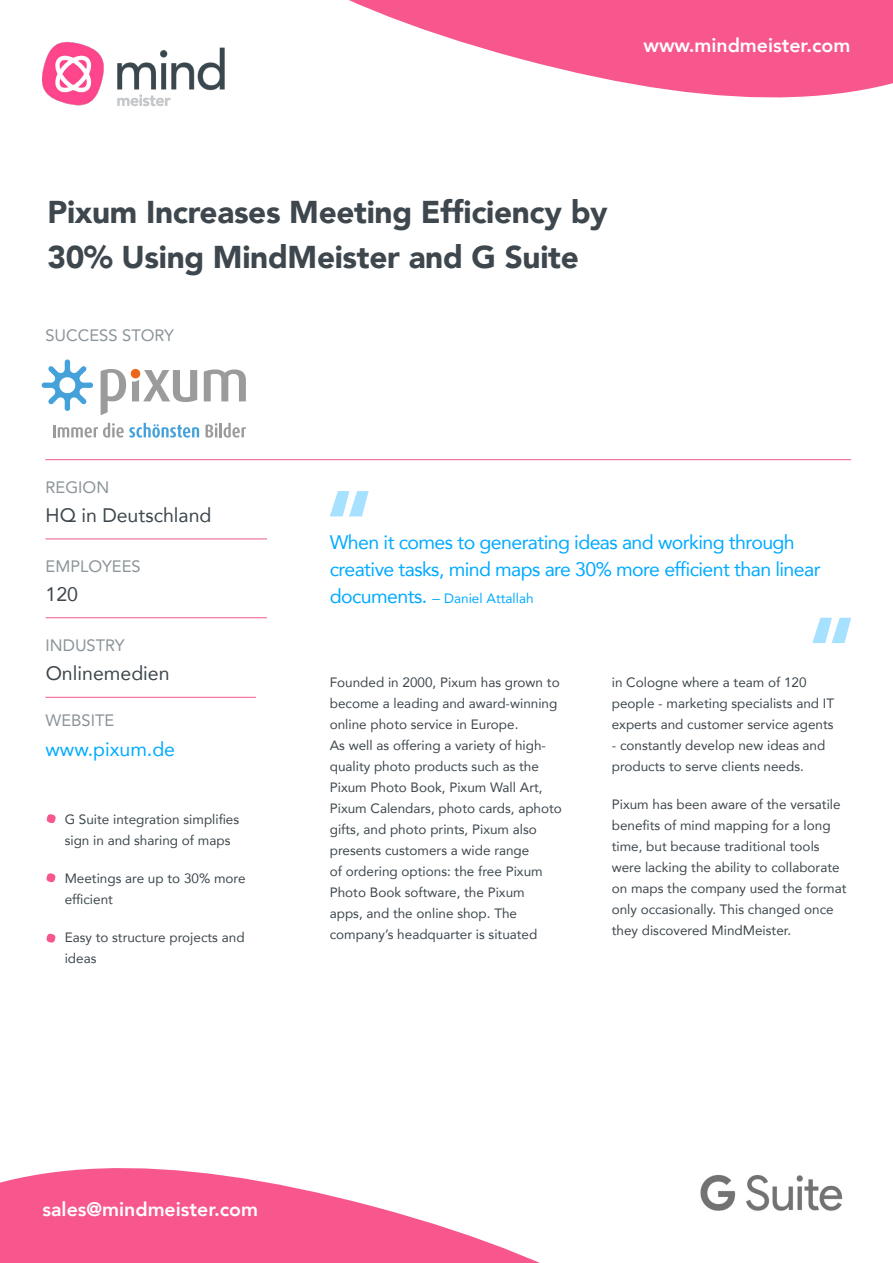
<style>
.page{position:relative;width:893px;height:1263px;background:#fff}
.page>*{position:absolute;margin:0;border:0;box-sizing:border-box;transform-origin:0 0}
.t1{font:900 31.5px/45px "Avenir";letter-spacing:-.01em;color:#3d474d}
.t2{font:19.5px/27px "Avenir";letter-spacing:-.03em;color:#0af}
.t3{font:800 19.5px "Avenir";color:#fff}
.t4{font:19.5px "Avenir";color:#3d474d}
.t5{font:19.5px "Avenir";color:#0af}
.t6{font:16.5px "Avenir";color:#8a9499}
.t7{font:13.5px/21px "Avenir";color:#3d474d}
.t8{font:13.5px "Avenir";color:#0af}
.s1{font-size:19.5px}
.s2{font-size:15px}
</style>
<div class="page">
<svg style="left:42px;top:0;width:851px;height:98px;fill:#f7578c"></svg>
<svg style="left:0;top:1168px;width:540px;height:95px;fill:#f7578c"></svg>
<img style="left:43px;top:39px;width:192px;height:68px">
<img style="left:700px;top:1175px;width:143px;height:36px">
<hr style="left:45px;top:697px;width:211px;height:1px;background:#f7578c">
<svg style="left:330px;top:491px;width:39px;height:25px"></svg>
<svg style="left:812px;top:618px;width:39px;height:25px"></svg>
<hr style="left:45px;top:459px;width:806px;height:1px;background:#f7578c">
<svg style="left:53px;top:423px;width:146px;height:15px"></svg>
<svg style="left:206px;top:423px;width:11px;height:15px"></svg>
<hr style="left:219px;top:423px;width:3px;height:14px;background:#9c9b9b">
<svg style="left:224px;top:423px;width:22px;height:15px"></svg>
<svg style="left:204px;top:369px;width:42px;height:32px"></svg>
<svg style="left:132px;top:370px;width:65px;height:32px"></svg>
<div style="left:131px;top:369px;width:9px;height:9px;background:#ec671c;border-radius:50%"></div>
<svg style="left:101px;top:369px;width:25px;height:46px"></svg>
<svg style="left:42px;top:359px;width:51px;height:52px"></svg>
<hr style="left:46px;top:538px;width:221px;height:1px;background:#eb588b">
<hr style="left:46px;top:617px;width:221px;height:1px;background:#f7578c">
<svg style="left:46px;top:814px;width:10px;height:9px"></svg>
<svg style="left:46px;top:873px;width:10px;height:10px"></svg>
<svg style="left:46px;top:933px;width:10px;height:10px"></svg>
<h2 class="t3" style="left:644px;top:30px;width:208px">www.mindmeister.com</h2>
<h1 class="t1" style="left:48px;top:189px;width:562px">Pixum Increases Meeting Efficiency by<br>30% Using MindMeister and G Suite</h1>
<p class="t6" style="left:45px;top:322px;width:130px">SUCCESS STORY</p>
<p class="t6" style="left:46px;top:474px;width:65px">REGION</p>
<h2 class="t4" style="left:46px;top:499px;width:167px">HQ in Deutschland</h2>
<p class="t6" style="left:46px;top:553px;width:97px">EMPLOYEES</p>
<h2 class="t4" style="left:46px;top:578px;width:34px">120</h2>
<p class="t6" style="left:46px;top:632px;width:80px">INDUSTRY</p>
<h2 class="t4" style="left:46px;top:658px;width:125px">Onlinemedien</h2>
<p class="t6" style="left:46px;top:707px;width:70px">WEBSITE</p>
<h2 class="t5" style="left:45px;top:733px;width:131px">www.pixum.de</h2>
<p class="t7" style="left:65px;top:808px;width:176px">G Suite integration simplifies sign in and sharing of maps</p>
<p class="t7" style="left:65px;top:867px;width:182px">Meetings are up to 30% more efficient</p>
<p class="t7" style="left:65px;top:926px;width:181px">Easy to structure projects and ideas</p>
<h2 class="t2" style="left:330px;top:528px;width:492px">When it comes to generating ideas and working through creative tasks, mind maps are 30% more efficient than linear</h2>
<p class="t8" style="left:330px;top:588px;width:205px"><span class="s1">documents.</span> <span class="s2">–</span> Daniel Attallah</p>
<p class="t7" style="left:330px;top:671px;width:234px">Founded in 2000, Pixum has grown to become a leading and award-winning online photo service in Europe.<br>As well as offering a variety of high&shy;quality photo products such as the Pixum Photo Book, Pixum Wall Art, Pixum Calendars, photo cards, aphoto gifts, and photo prints, Pixum also presents customers a wide range<br>of ordering options: the free Pixum Photo Book software, the Pixum<br>apps, and the online shop. The company’s headquarter is situated</p>
<p class="t7" style="left:612px;top:671px;width:224px">in Cologne where a team of 120 people - marketing specialists and IT experts and customer service agents</p>
<p class="t7" style="left:612px;top:734px;width:215px">- constantly develop new ideas and products to serve clients needs.</p>
<p class="t7" style="left:612px;top:793px;width:236px">Pixum has been aware of the versatile benefits of mind mapping for a long time, but because traditional tools were lacking the ability to collaborate on maps the company used the format only occasionally. This changed once they discovered MindMeister.</p>
<h2 class="t3" style="left:43px;top:1194px;width:217px">sales@mindmeister.com</h2>
</div>
